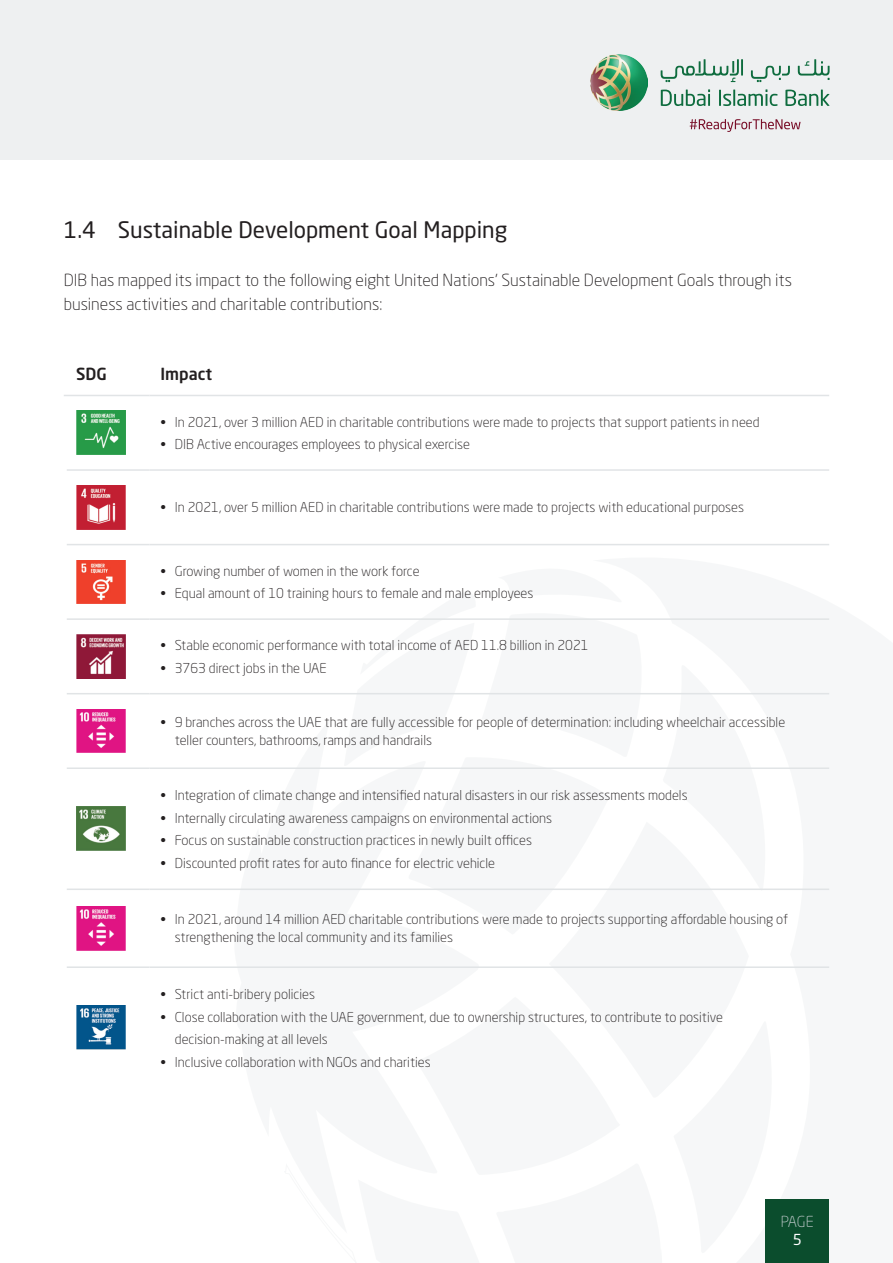
<style>
.page{position:relative;width:893px;height:1263px;background:#fff}
.page>*{position:absolute;margin:0;border:0;box-sizing:border-box;transform-origin:0 0}
.List_Paragraph{font:22.5px "Neo Sans Std";color:#231f20}
.List_Paragraph-2{font:300 16.5px/23.9px "Neo Sans Std";color:#231f20}
.List_Paragraph-3{font:500 16.5px "Neo Sans Std";color:#231f20}
.t1{font:300 15px "Neo Sans Std";color:#c7ced1}
.t2{font:15px "Neo Sans Std";color:#fff}
.List_Paragraph-4{font:300 13.5px/18px "Neo Sans Std";color:#231f20}
</style>
<div class="page">
<div style="left:0;top:0;width:893px;height:159px;background:#eef0f1"></div>
<svg style="left:344px;top:692px;width:305px;height:199px"></svg>
<div style="left:765px;top:1199px;width:64px;height:64px;background:#0b4d2d"></div>
<img style="left:591px;top:54px;width:56px;height:57px">
<svg style="left:661px;top:89px;width:49px;height:17px"></svg>
<svg style="left:719px;top:89px;width:58px;height:17px"></svg>
<svg style="left:785px;top:90px;width:44px;height:16px"></svg>
<svg style="left:751px;top:66px;width:39px;height:16px"></svg>
<svg style="left:798px;top:59px;width:32px;height:21px"></svg>
<svg style="left:661px;top:59px;width:82px;height:23px"></svg>
<svg style="left:690px;top:119px;width:110px;height:13px"></svg>
<hr style="left:67px;top:469px;width:83px;height:2px;background:#e1e4e6">
<hr style="left:150px;top:469px;width:679px;height:2px;background:#e1e4e6">
<hr style="left:67px;top:544px;width:83px;height:1px;background:#e1e4e6">
<hr style="left:150px;top:544px;width:679px;height:1px;background:#e1e4e6">
<hr style="left:67px;top:618px;width:83px;height:2px;background:#e1e4e6">
<hr style="left:150px;top:618px;width:679px;height:2px;background:#e1e4e6">
<hr style="left:67px;top:693px;width:83px;height:1px;background:#e1e4e6">
<hr style="left:150px;top:693px;width:679px;height:1px;background:#e1e4e6">
<hr style="left:67px;top:767px;width:83px;height:2px;background:#e1e4e6">
<hr style="left:150px;top:767px;width:679px;height:2px;background:#e1e4e6">
<hr style="left:67px;top:888px;width:83px;height:2px;background:#e1e4e6">
<hr style="left:150px;top:888px;width:679px;height:2px;background:#e1e4e6">
<hr style="left:67px;top:966px;width:83px;height:2px;background:#e1e4e6">
<hr style="left:150px;top:966px;width:679px;height:2px;background:#e1e4e6">
<hr style="left:64px;top:395px;width:86px;height:1px;background:#e1e4e6">
<hr style="left:150px;top:395px;width:679px;height:1px;background:#e1e4e6">
<img style="left:76px;top:411px;width:49px;height:44px">
<img style="left:76px;top:485px;width:49px;height:44px">
<img style="left:76px;top:560px;width:49px;height:44px">
<img style="left:76px;top:634px;width:49px;height:44px">
<img style="left:76px;top:709px;width:49px;height:44px">
<img style="left:76px;top:807px;width:49px;height:44px">
<img style="left:76px;top:906px;width:49px;height:44px">
<img style="left:76px;top:1006px;width:49px;height:44px">
<p class="List_Paragraph" style="left:64px;top:216px;width:445px">1.4 Sustainable Development Goal Mapping</p>
<p class="List_Paragraph-2" style="left:64px;top:268px;width:730px">DIB has mapped its impact to the following eight United Nations’ Sustainable Development Goals through its business activities and charitable contributions:</p>
<p class="List_Paragraph-3" style="left:76px;top:363px;width:32px">SDG</p>
<p class="List_Paragraph-3" style="left:160px;top:363px;width:53px">Impact</p>
<p class="List_Paragraph-4" style="left:160px;top:413px;width:601px">• In 2021, over 3 million AED in charitable contributions were made to projects that support patients in need</p>
<p class="List_Paragraph-4" style="left:160px;top:435px;width:311px">• DIB Active encourages employees to physical exercise</p>
<p class="List_Paragraph-4" style="left:160px;top:498px;width:585px">• In 2021, over 5 million AED in charitable contributions were made to projects with educational purposes</p>
<p class="List_Paragraph-4" style="left:160px;top:562px;width:261px">• Growing number of women in the work force</p>
<p class="List_Paragraph-4" style="left:160px;top:584px;width:375px">• Equal amount of 10 training hours to female and male employees</p>
<p class="List_Paragraph-4" style="left:160px;top:636px;width:430px">• Stable economic performance with total income of AED 11.8 billion in 2021</p>
<p class="List_Paragraph-4" style="left:160px;top:659px;width:168px">• 3763 direct jobs in the UAE</p>
<p class="List_Paragraph-4" style="left:175px;top:713px;width:612px;text-indent:-15px">• 9 branches across the UAE that are fully accessible for people of determination: including wheelchair accessible teller counters, bathrooms, ramps and handrails</p>
<p class="List_Paragraph-4" style="left:160px;top:786px;width:529px">• Integration of climate change and intensified natural disasters in our risk assessments models</p>
<p class="List_Paragraph-4" style="left:160px;top:809px;width:393px">• Internally circulating awareness campaigns on environmental actions</p>
<p class="List_Paragraph-4" style="left:160px;top:831px;width:373px">• Focus on sustainable construction practices in newly built offices</p>
<p class="List_Paragraph-4" style="left:160px;top:854px;width:336px">• Discounted profit rates for auto finance for electric vehicle</p>
<p class="List_Paragraph-4" style="left:175px;top:910px;width:615px;text-indent:-15px">• In 2021, around 14 million AED charitable contributions were made to projects supporting affordable housing of strengthening the local community and its families</p>
<p class="List_Paragraph-4" style="left:160px;top:985px;width:156px">• Strict anti-bribery policies</p>
<p class="List_Paragraph-4" style="left:175px;top:1005px;width:550px;line-height:22.5px;text-indent:-15px">• Close collaboration with the UAE government, due to ownership structures, to contribute to positive decision-making at all levels</p>
<p class="List_Paragraph-4" style="left:160px;top:1053px;width:272px">• Inclusive collaboration with NGOs and charities</p>
<p class="t1" style="left:781px;top:1212px;width:34px">PAGE</p>
<p class="t2" style="left:793px;top:1230px;width:11px">5</p>
</div>
